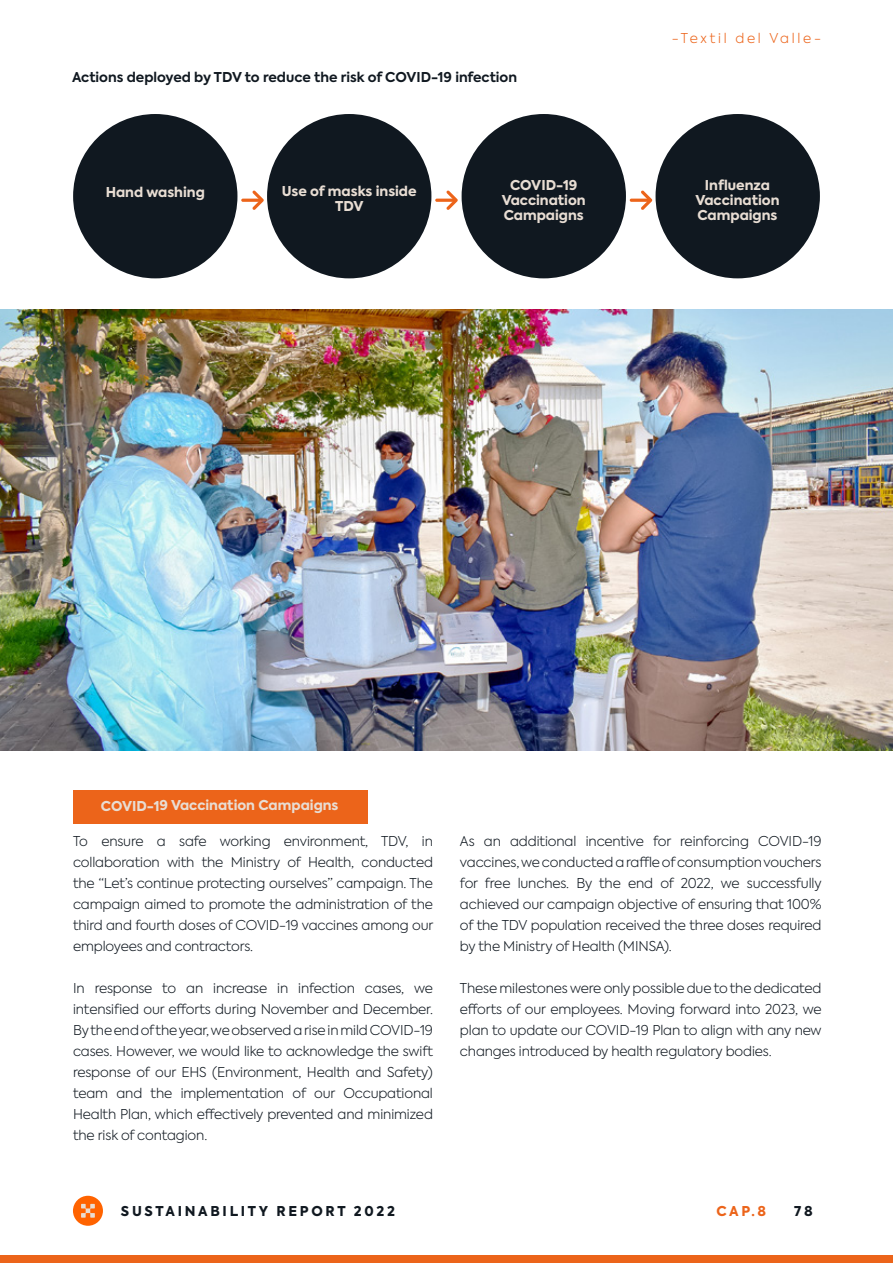
<style>
.page{position:relative;width:893px;height:1263px;background:#fff}
.page>*{position:absolute;margin:0;border:0;box-sizing:border-box;transform-origin:0 0}
.t1{font:300 13.5px/21px "Axiforma";letter-spacing:-.01em;color:#101820;text-align:justify}
.t2{font:800 13.5px/15px "Axiforma";color:#e8ddd3;text-align:center}
.t3{font:700 13.5px "Axiforma";color:#101820}
.t4{font:800 13.5px "Axiforma";letter-spacing:.2em;color:#101820}
.t5{font:300 13.5px "Axiforma";letter-spacing:.2em;color:#ec641a}
.t6{font:800 13.5px "Axiforma";color:#ec641a}
</style>
<div class="page">
<div style="left:0;top:1255px;width:893px;height:8px;background:#ec641a"></div>
<div style="left:73px;top:1196px;width:30px;height:30px;background:#ff6300;border-radius:50%"></div>
<svg style="left:81px;top:1204px;width:14px;height:14px"></svg>
<div style="left:73px;top:114px;width:164px;height:164px;background:#101820;border-radius:50%"></div>
<div style="left:462px;top:114px;width:164px;height:164px;background:#101820;border-radius:50%"></div>
<div style="left:267px;top:114px;width:164px;height:164px;background:#101820;border-radius:50%"></div>
<div style="left:655px;top:114px;width:165px;height:164px;background:#101820;border-radius:50%"></div>
<svg style="left:241px;top:190px;width:23px;height:20px"></svg>
<svg style="left:630px;top:190px;width:22px;height:20px"></svg>
<svg style="left:435px;top:190px;width:23px;height:20px"></svg>
<img style="left:0;top:309px;width:893px;height:441px">
<div style="left:73px;top:790px;width:295px;height:33px;background:#ec641a"></div>
<p class="t3" style="left:72px;top:68px;width:447px">Actions deployed by TDV to reduce the risk of COVID-19 infection</p>
<p class="t5" style="left:672px;top:30px;width:151px">-Textil del Valle-</p>
<p class="t2" style="left:282px;top:183px;width:136px">Use of masks inside<br>TDV</p>
<p class="t2" style="left:695px;top:178px;width:85px">Influenza<br>Vaccination<br>Campaigns</p>
<p class="t2" style="left:106px;top:185px;width:101px">Hand washing</p>
<p class="t2" style="left:502px;top:178px;width:85px">COVID-19<br>Vaccination<br>Campaigns</p>
<p class="t2" style="left:101px;top:798px;width:239px">COVID-19 Vaccination Campaigns</p>
<p class="t1" style="left:73px;top:830px;width:362px">To ensure a safe working environment, TDV, in collaboration with the Ministry of Health, conducted the “Let’s continue protecting ourselves” campaign. The campaign aimed to promote the administration of the third and fourth doses of COVID-19 vaccines among our employees and contractors.</p>
<p class="t1" style="left:73px;top:977px;width:361px">In response to an increase in infection cases, we intensified our efforts during November and December.<br>By the end of the year, we observed a rise in mild COVID-19 cases. However, we would like to acknowledge the swift response of our EHS (Environment, Health and Safety) team and the implementation of our Occupational Health Plan, which effectively prevented and minimized the risk of contagion.</p>
<p class="t1" style="left:460px;top:830px;width:363px">As an additional incentive for reinforcing COVID-19 vaccines, we conducted a raffle of consumption vouchers for free lunches. By the end of 2022, we successfully achieved our campaign objective of ensuring that 100% of the TDV population received the three doses required by the Ministry of Health (MINSA).</p>
<p class="t1" style="left:460px;top:977px;width:363px">These milestones were only possible due to the dedicated efforts of our employees. Moving forward into 2023, we plan to update our COVID-19 Plan to align with any new changes introduced by health regulatory bodies.</p>
<p class="t4" style="left:121px;top:1202px;width:276px">SUSTAINABILITY REPORT 2022</p>
<p class="t6" style="left:716px;top:1202px;width:51px">CAP.8</p>
<p class="t4" style="left:794px;top:1202px;width:20px">78</p>
</div>
